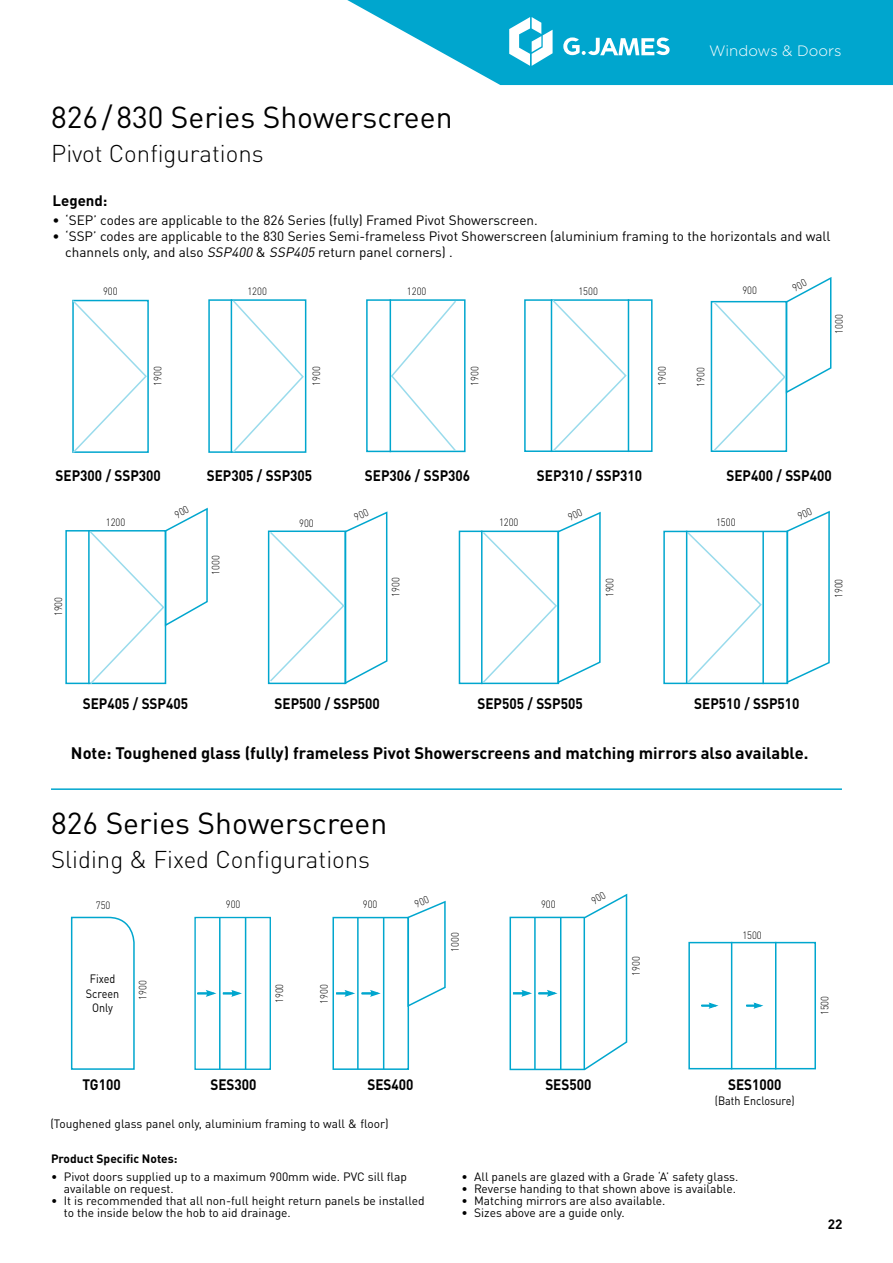
<style>
.page{position:relative;width:893px;height:1263px;background:#fff}
.page>*{position:absolute;margin:0;border:0;box-sizing:border-box;transform-origin:0 0}
.t1{font:30px "DINOT";color:#000}
.t2{font:300 24px "DINOT";color:#000}
.t3{font:700 16.5px "DINOT";color:#000}
.t4{font:700 15px "DINOT";color:#000;scale:.9 1}
.t5{font:300 15px "Gotham";color:#fff}
.t6{font:700 15px "DINOT";color:#000}
.t7{font:13.5px/16.2px "DINOT";color:#000}
.t8{font:700 13.5px "DINOT";color:#000}
.t9{font:12px/12px "DINOT";color:#000}
.t10{font:12px/14.4px "DINOT";color:#000;text-align:center;scale:.9 1}
.t11{font:700 12px "DINOT";color:#000}
.t12{font:300 10.5px "DINOT";color:#000;scale:.9 1}
.s1{font-style:italic}
</style>
<div class="page">
<svg style="left:347px;top:0;width:546px;height:85px;fill:#00a6ce"></svg>
<svg style="left:563px;top:37px;width:107px;height:18px"></svg>
<svg style="left:509px;top:17px;width:44px;height:49px"></svg>
<hr style="left:51px;top:788px;width:791px;height:2px;background:#00a6ce">
<svg style="left:70px;top:916px;width:65px;height:154px"></svg>
<div style="left:332px;top:917px;width:77px;height:153px;background:#fff;border:2px solid #00a6ce"></div>
<hr style="left:357px;top:917px;width:2px;height:152px;background:#00a6ce">
<hr style="left:383px;top:917px;width:1px;height:152px;background:#00a6ce">
<div style="left:194px;top:917px;width:77px;height:153px;background:#fff;border:1px solid #00a6ce"></div>
<hr style="left:219px;top:918px;width:2px;height:151px;background:#00a6ce">
<hr style="left:245px;top:918px;width:1px;height:151px;background:#00a6ce">
<div style="left:688px;top:942px;width:128px;height:127px;background:#fff;border:2px solid #00a6ce"></div>
<hr style="left:731px;top:942px;width:1px;height:127px;background:#00a6ce">
<hr style="left:775px;top:942px;width:1px;height:127px;background:#00a6ce">
<div style="left:366px;top:299px;width:100px;height:153px;border:2px solid #00a6ce"></div>
<svg style="left:390px;top:299px;width:68px;height:154px"></svg>
<hr style="left:390px;top:299px;width:1px;height:153px;background:#00a6ce">
<svg style="left:72px;top:299px;width:76px;height:154px"></svg>
<div style="left:459px;top:531px;width:100px;height:153px;border:2px solid #00a6ce"></div>
<div style="left:663px;top:531px;width:125px;height:153px;border:2px solid #00a6ce"></div>
<hr style="left:762px;top:531px;width:2px;height:153px;background:#00a6ce">
<svg style="left:686px;top:530px;width:77px;height:154px"></svg>
<hr style="left:686px;top:531px;width:1px;height:153px;background:#00a6ce">
<div style="left:65px;top:530px;width:101px;height:154px;border:2px solid #00a6ce"></div>
<div style="left:524px;top:299px;width:129px;height:153px;border:2px solid #00a6ce"></div>
<hr style="left:628px;top:299px;width:1px;height:153px;background:#00a6ce">
<svg style="left:551px;top:299px;width:77px;height:154px"></svg>
<div style="left:208px;top:299px;width:98px;height:154px;border:2px solid #00a6ce"></div>
<svg style="left:231px;top:299px;width:74px;height:154px"></svg>
<svg style="left:197px;top:988px;width:45px;height:10px"></svg>
<svg style="left:336px;top:988px;width:47px;height:10px"></svg>
<svg style="left:701px;top:1002px;width:18px;height:7px"></svg>
<svg style="left:746px;top:1002px;width:18px;height:7px"></svg>
<svg style="left:509px;top:893px;width:119px;height:178px"></svg>
<svg style="left:406px;top:900px;width:40px;height:108px"></svg>
<svg style="left:481px;top:511px;width:120px;height:173px"></svg>
<svg style="left:785px;top:510px;width:45px;height:174px"></svg>
<svg style="left:268px;top:511px;width:120px;height:174px"></svg>
<svg style="left:88px;top:507px;width:120px;height:178px"></svg>
<svg style="left:712px;top:277px;width:120px;height:175px"></svg>
<h1 class="t1" style="left:51px;top:99px;width:403px">826/830 Series Showerscreen</h1>
<h2 class="t2" style="left:51px;top:138px;width:214px">Pivot Configurations</h2>
<p class="t5" style="left:709px;top:41px;width:134px">Windows &amp; Doors</p>
<p class="t6" style="left:53px;top:191px;width:57px">Legend:</p>
<p class="t7" style="left:53px;top:212px;width:487px">• ‘SEP’ codes are applicable to the 826 Series (fully) Framed Pivot Showerscreen.</p>
<p class="t7" style="left:65px;top:228px;width:767px;text-indent:-13px">• ‘SSP’ codes are applicable to the 830 Series Semi-frameless Pivot Showerscreen (aluminium framing to the horizontals and wall channels only, and also <span class="s1">SSP400</span> &amp; <span class="s1">SSP405</span> return panel corners) .</p>
<p class="t12" style="left:103px;top:285px;width:18px">900</p>
<p class="t12" style="left:151px;top:386px;width:23px;rotate:-90deg">1900</p>
<p class="t12" style="left:247px;top:285px;width:23px">1200</p>
<p class="t12" style="left:310px;top:386px;width:23px;rotate:-90deg">1900</p>
<p class="t12" style="left:407px;top:285px;width:23px">1200</p>
<p class="t12" style="left:468px;top:386px;width:23px;rotate:-90deg">1900</p>
<p class="t12" style="left:578px;top:285px;width:23px">1500</p>
<p class="t12" style="left:655px;top:386px;width:23px;rotate:-90deg">1900</p>
<p class="t12" style="left:694px;top:387px;width:23px;rotate:-90deg">1900</p>
<p class="t12" style="left:742px;top:284px;width:18px">900</p>
<p class="t12" style="left:832px;top:334px;width:23px;rotate:-90deg">1000</p>
<p class="t4" style="left:56px;top:466px;width:118px">SEP300 / SSP300</p>
<p class="t12" style="left:52px;top:616px;width:23px;rotate:-90deg">1900</p>
<p class="t12" style="left:106px;top:516px;width:23px">1200</p>
<p class="t4" style="left:207px;top:466px;width:118px">SEP305 / SSP305</p>
<p class="t4" style="left:726px;top:466px;width:118px">SEP400 / SSP400</p>
<p class="t4" style="left:365px;top:466px;width:118px">SEP306 / SSP306</p>
<p class="t4" style="left:537px;top:466px;width:118px">SEP310 / SSP310</p>
<p class="t12" style="left:209px;top:575px;width:23px;rotate:-90deg">1000</p>
<p class="t12" style="left:299px;top:516px;width:18px">900</p>
<p class="t12" style="left:389px;top:597px;width:23px;rotate:-90deg">1900</p>
<p class="t12" style="left:499px;top:515px;width:23px">1200</p>
<p class="t12" style="left:603px;top:597px;width:23px;rotate:-90deg">1900</p>
<p class="t12" style="left:716px;top:516px;width:23px">1500</p>
<p class="t12" style="left:832px;top:598px;width:23px;rotate:-90deg">1900</p>
<p class="t4" style="left:83px;top:694px;width:118px">SEP405 / SSP405</p>
<p class="t4" style="left:275px;top:694px;width:118px">SEP500 / SSP500</p>
<p class="t4" style="left:477px;top:694px;width:118px">SEP505 / SSP505</p>
<p class="t4" style="left:694px;top:694px;width:118px">SEP510 / SSP510</p>
<h3 class="t3" style="left:71px;top:742px;width:739px">Note: Toughened glass (fully) frameless Pivot Showerscreens and matching mirrors also available.</h3>
<h1 class="t1" style="left:51px;top:805px;width:338px">826 Series Showerscreen</h1>
<h2 class="t2" style="left:51px;top:845px;width:320px">Sliding &amp; Fixed Configurations</h2>
<p class="t12" style="left:96px;top:899px;width:18px">750</p>
<p class="t10" style="left:86px;top:971px;width:39px">Fixed<br>Screen<br>Only</p>
<p class="t12" style="left:136px;top:1000px;width:23px;rotate:-90deg">1900</p>
<p class="t4" style="left:83px;top:1075px;width:44px">TG100</p>
<p class="t12" style="left:226px;top:898px;width:18px">900</p>
<p class="t12" style="left:273px;top:1003px;width:23px;rotate:-90deg">1900</p>
<p class="t12" style="left:318px;top:1004px;width:23px;rotate:-90deg">1900</p>
<p class="t4" style="left:210px;top:1075px;width:53px">SES300</p>
<p class="t12" style="left:363px;top:898px;width:18px">900</p>
<p class="t4" style="left:367px;top:1075px;width:53px">SES400</p>
<p class="t9" style="left:50px;top:1117px;width:340px">(Toughened glass panel only, aluminium framing to wall &amp; floor)</p>
<p class="t11" style="left:51px;top:1151px;width:128px">Product Specific Notes:</p>
<p class="t9" style="left:64px;top:1170px;width:345px;text-indent:-13px">• Pivot doors supplied up to a maximum 900mm wide. PVC sill flap available on request.</p>
<p class="t9" style="left:64px;top:1194px;width:362px;text-indent:-13px">• It is recommended that all non-full height return panels be installed to the inside below the hob to aid drainage.</p>
<p class="t12" style="left:448px;top:952px;width:23px;rotate:-90deg">1000</p>
<p class="t12" style="left:541px;top:898px;width:18px">900</p>
<p class="t12" style="left:629px;top:976px;width:23px;rotate:-90deg">1900</p>
<p class="t4" style="left:545px;top:1075px;width:53px">SES500</p>
<p class="t12" style="left:742px;top:928px;width:23px">1500</p>
<p class="t4" style="left:728px;top:1075px;width:61px">SES1000</p>
<p class="t10" style="left:715px;top:1093px;width:90px">(Bath Enclosure)</p>
<p class="t9" style="left:461px;top:1170px;width:279px">• All panels are glazed with a Grade ‘A’ safety glass.</p>
<p class="t9" style="left:461px;top:1182px;width:276px">• Reverse handing to that shown above is available.</p>
<p class="t9" style="left:461px;top:1194px;width:206px">• Matching mirrors are also available.</p>
<p class="t9" style="left:461px;top:1206px;width:165px">• Sizes above are a guide only.</p>
<p class="t12" style="left:818px;top:1015px;width:23px;rotate:-90deg">1500</p>
<p class="t8" style="left:828px;top:1215px;width:16px">22</p>
</div>
